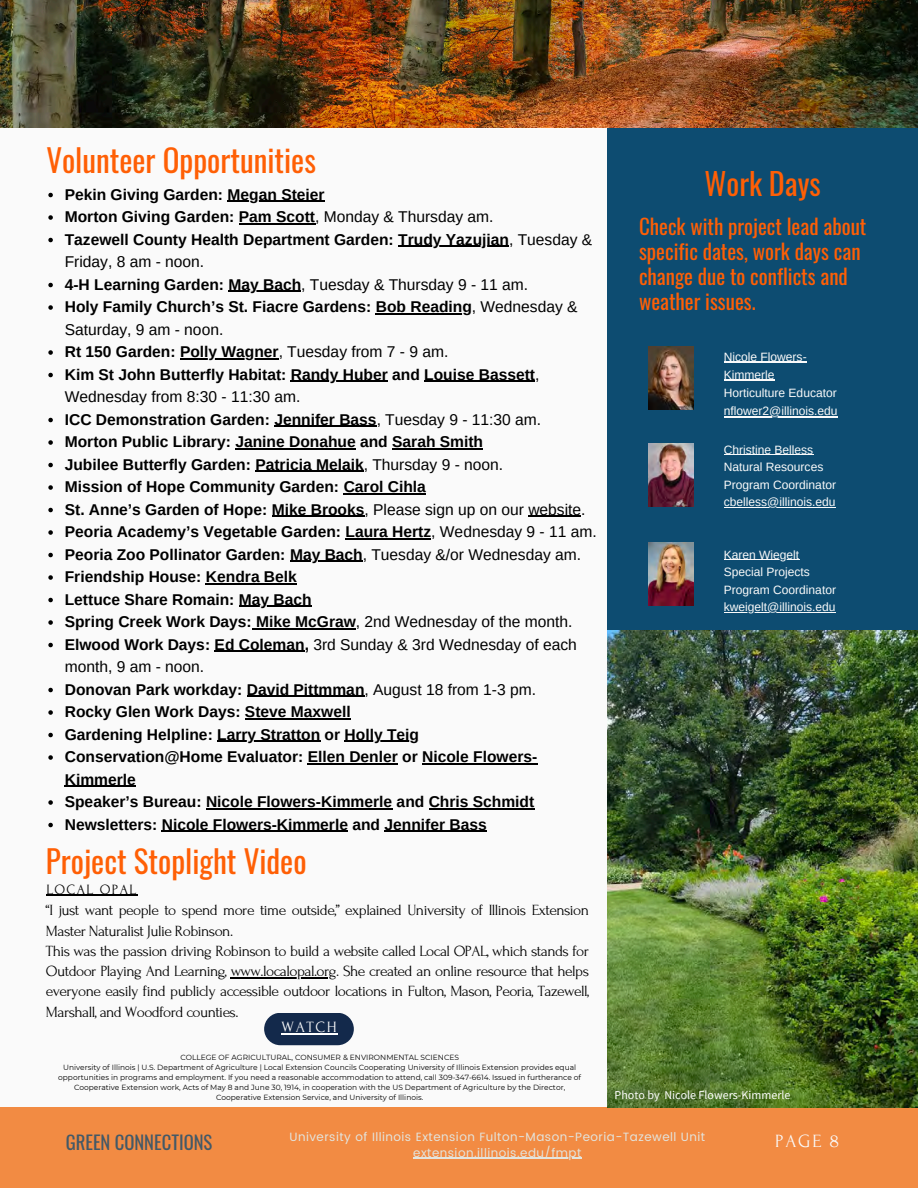
<style>
.page{position:relative;width:918px;height:1188px;background:#fafafa}
.page>*{position:absolute;margin:0;border:0;box-sizing:border-box;transform-origin:0 0}
.t1{font:31.2px "Oswald";color:#ff5f05}
.t2{font:30.15px "Oswald";color:#ff5f05}
.t3{font:21px/24.8px "Oswald";color:#ff5f05}
.t4{font:18.6px "Oswald";color:#435967}
.t5{font:18.6px "Forum";color:#fafafa}
.t6{font:700 15.6px/22.5px "Arimo";color:#000}
.t7{font:15.6px/20.2px "Forum";letter-spacing:-.035em;color:#000}
.t8{font:15.6px/22.5px "Arimo";color:#000}
.t9{font:15.6px "Forum";letter-spacing:.1em;color:#fff}
.t10{font:14.1px "Forum";letter-spacing:.1em;color:#000}
.t11{font:12px/17.5px "Arimo";color:#fafafa}
.t12{font:12px/16px "Poppins";letter-spacing:.04em;color:#e3e4dd;text-align:center}
.t13{font:12px "Source Sans Pro";color:#fff}
.t14{font:7.5px/10.1px "Montserrat";color:#000;text-align:center}
.s1{font-weight:400}
.s2{font-weight:700}
</style>
<div class="page">
<div style="left:607px;top:83px;width:311px;height:585px;background:#0d4c71"></div>
<div style="left:0;top:1107px;width:918px;height:81px;background:#f28b43"></div>
<img style="left:607px;top:631px;width:311px;height:477px">
<img style="left:0;top:0;width:918px;height:127px">
<hr style="left:231px;top:977px;width:105px;height:1px;background:#000">
<div style="left:264px;top:1013px;width:90px;height:32px;background:#13294b;border-radius:16px"></div>
<hr style="left:281px;top:1033px;width:57px;height:1px;background:#fff">
<img style="left:648px;top:443px;width:45px;height:63px">
<img style="left:648px;top:347px;width:45px;height:63px">
<img style="left:648px;top:542px;width:45px;height:63px">
<svg style="left:48px;top:193px;width:5px;height:4px"></svg>
<hr style="left:228px;top:201px;width:97px;height:1px;background:#000">
<svg style="left:48px;top:215px;width:5px;height:5px"></svg>
<hr style="left:239px;top:223px;width:76px;height:1px;background:#000">
<svg style="left:48px;top:238px;width:5px;height:4px"></svg>
<hr style="left:398px;top:246px;width:111px;height:1px;background:#000">
<svg style="left:48px;top:283px;width:5px;height:4px"></svg>
<hr style="left:229px;top:291px;width:72px;height:1px;background:#000">
<svg style="left:48px;top:305px;width:5px;height:5px"></svg>
<hr style="left:376px;top:313px;width:96px;height:1px;background:#000">
<svg style="left:48px;top:350px;width:5px;height:5px"></svg>
<hr style="left:180px;top:358px;width:99px;height:1px;background:#000">
<svg style="left:48px;top:373px;width:5px;height:4px"></svg>
<hr style="left:291px;top:381px;width:97px;height:1px;background:#000">
<hr style="left:424px;top:381px;width:111px;height:1px;background:#000">
<svg style="left:48px;top:418px;width:5px;height:4px"></svg>
<hr style="left:274px;top:426px;width:103px;height:1px;background:#000">
<svg style="left:48px;top:440px;width:5px;height:5px"></svg>
<hr style="left:235px;top:448px;width:121px;height:1px;background:#000">
<hr style="left:392px;top:448px;width:91px;height:1px;background:#000">
<svg style="left:48px;top:463px;width:5px;height:4px"></svg>
<hr style="left:255px;top:471px;width:109px;height:1px;background:#000">
<svg style="left:48px;top:485px;width:5px;height:5px"></svg>
<hr style="left:344px;top:493px;width:82px;height:1px;background:#000">
<svg style="left:48px;top:508px;width:5px;height:4px"></svg>
<hr style="left:272px;top:516px;width:93px;height:1px;background:#000">
<hr style="left:528px;top:516px;width:53px;height:1px;background:#000">
<svg style="left:48px;top:530px;width:5px;height:5px"></svg>
<hr style="left:346px;top:538px;width:85px;height:1px;background:#000">
<svg style="left:48px;top:553px;width:5px;height:4px"></svg>
<hr style="left:290px;top:561px;width:73px;height:1px;background:#000">
<svg style="left:48px;top:575px;width:5px;height:5px"></svg>
<hr style="left:206px;top:583px;width:91px;height:1px;background:#000">
<svg style="left:48px;top:598px;width:5px;height:4px"></svg>
<hr style="left:239px;top:606px;width:73px;height:1px;background:#000">
<svg style="left:48px;top:620px;width:5px;height:5px"></svg>
<hr style="left:252px;top:628px;width:104px;height:1px;background:#000">
<svg style="left:48px;top:643px;width:5px;height:4px"></svg>
<hr style="left:215px;top:651px;width:90px;height:1px;background:#000">
<svg style="left:48px;top:688px;width:5px;height:4px"></svg>
<hr style="left:247px;top:696px;width:118px;height:1px;background:#000">
<svg style="left:48px;top:710px;width:5px;height:5px"></svg>
<hr style="left:245px;top:718px;width:106px;height:1px;background:#000">
<svg style="left:48px;top:733px;width:5px;height:4px"></svg>
<hr style="left:217px;top:741px;width:103px;height:1px;background:#000">
<hr style="left:345px;top:741px;width:74px;height:1px;background:#000">
<svg style="left:48px;top:755px;width:5px;height:5px"></svg>
<hr style="left:308px;top:763px;width:90px;height:1px;background:#000">
<hr style="left:422px;top:763px;width:115px;height:1px;background:#000">
<hr style="left:65px;top:786px;width:71px;height:1px;background:#000">
<svg style="left:48px;top:800px;width:5px;height:5px"></svg>
<hr style="left:206px;top:808px;width:186px;height:1px;background:#000">
<hr style="left:429px;top:808px;width:105px;height:1px;background:#000">
<svg style="left:48px;top:823px;width:5px;height:4px"></svg>
<hr style="left:162px;top:831px;width:186px;height:1px;background:#000">
<hr style="left:385px;top:831px;width:102px;height:1px;background:#000">
<hr style="left:46px;top:895px;width:92px;height:1px;background:#000">
<hr style="left:724px;top:362px;width:83px;height:1px;background:#fafafa">
<hr style="left:724px;top:380px;width:51px;height:1px;background:#fafafa">
<hr style="left:724px;top:416px;width:114px;height:1px;background:#fafafa">
<hr style="left:724px;top:454px;width:89px;height:1px;background:#fafafa">
<hr style="left:724px;top:507px;width:112px;height:1px;background:#fafafa">
<hr style="left:724px;top:559px;width:75px;height:1px;background:#fafafa">
<hr style="left:724px;top:612px;width:112px;height:1px;background:#fafafa">
<hr style="left:413px;top:1158px;width:169px;height:1px;background:#e3e4dd">
<h1 class="t1" style="left:46px;top:136px;width:271px">Volunteer Opportunities</h1>
<p class="t6" style="left:65px;top:183px;width:261px">Pekin Giving Garden: Megan Steier</p>
<h6 class="t6" style="left:65px;top:205px;width:430px">Morton Giving Garden: Pam Scott<span class="s1">, Monday &amp; Thursday am.</span></h6>
<h1 class="t6" style="left:65px;top:228px;width:529px">Tazewell County Health Department Garden: Trudy Yazujian<span class="s1">, Tuesday &amp;</span></h1>
<p class="t8" style="left:65px;top:250px;width:465px">Friday, 8 am - noon.<br><span class="s2">4-H Learning Garden: May Bach</span>, Tuesday &amp; Thursday 9 - 11 am.</p>
<p class="t6" style="left:65px;top:295px;width:514px">Holy Family Church’s St. Fiacre Gardens: Bob Reading<span class="s1">, Wednesday &amp;</span></p>
<p class="t8" style="left:65px;top:318px;width:385px">Saturday, 9 am - noon.<br><span class="s2">Rt 150 Garden: Polly Wagner</span>, Tuesday from 7 - 9 am.</p>
<p class="t6" style="left:65px;top:363px;width:476px">Kim St John Butterfly Habitat: Randy Huber and Louise Bassett<span class="s1">,</span></p>
<p class="t8" style="left:65px;top:385px;width:478px">Wednesday from 8:30 - 11:30 am.<br><span class="s2">ICC Demonstration Garden: Jennifer Bass</span>, Tuesday 9 - 11:30 am.</p>
<p class="t6" style="left:65px;top:430px;width:420px">Morton Public Library: Janine Donahue and Sarah Smith</p>
<p class="t6" style="left:65px;top:453px;width:440px">Jubilee Butterfly Garden: Patricia Melaik<span class="s1">, Thursday 9 - noon.</span></p>
<p class="t6" style="left:65px;top:475px;width:363px">Mission of Hope Community Garden: Carol Cihla</p>
<p class="t6" style="left:65px;top:498px;width:522px">St. Anne’s Garden of Hope: Mike Brooks<span class="s1">, Please sign up on our website.</span></p>
<p class="t6" style="left:65px;top:520px;width:534px">Peoria Academy’s Vegetable Garden: Laura Hertz<span class="s1">, Wednesday 9 - 11 am.</span></p>
<p class="t6" style="left:65px;top:543px;width:518px">Peoria Zoo Pollinator Garden: May Bach<span class="s1">, Tuesday &amp;/or Wednesday am.</span></p>
<p class="t6" style="left:65px;top:565px;width:234px">Friendship House: Kendra Belk</p>
<p class="t6" style="left:65px;top:588px;width:248px">Lettuce Share Romain: May Bach</p>
<p class="t6" style="left:65px;top:610px;width:509px">Spring Creek Work Days: Mike McGraw<span class="s1">, 2nd Wednesday of the month.</span></p>
<p class="t8" style="left:65px;top:633px;width:514px"><span class="s2">Elwood Work Days: Ed Coleman,</span> 3rd Sunday &amp; 3rd Wednesday of each</p>
<p class="t8" style="left:65px;top:655px;width:473px">month, 9 am - noon.<br><span class="s2">Donovan Park workday: David Pittmman</span>, August 18 from 1-3 pm.</p>
<p class="t6" style="left:65px;top:700px;width:287px">Rocky Glen Work Days: Steve Maxwell</p>
<p class="t6" style="left:65px;top:723px;width:356px">Gardening Helpline: Larry Stratton or Holly Teig</p>
<p class="t6" style="left:65px;top:745px;width:474px">Conservation@Home Evaluator: Ellen Denler or Nicole Flowers-</p>
<p class="t6" style="left:65px;top:768px;width:471px">Kimmerle<br>Speaker’s Bureau: Nicole Flowers-Kimmerle and Chris Schmidt</p>
<p class="t6" style="left:65px;top:813px;width:424px">Newsletters: Nicole Flowers-Kimmerle and Jennifer Bass</p>
<h4 class="t1" style="left:46px;top:837px;width:262px">Project Stoplight Video</h4>
<p class="t10" style="left:46px;top:882px;width:91px">LOCAL OPAL</p>
<h1 class="t7" style="left:46px;top:901px;width:545px">“I just want people to spend more time outside,” explained University of Illinois Extension Master Naturalist Julie Robinson.<br>This was the passion driving Robinson to build a website called Local OPAL, which stands for Outdoor Playing And Learning, www.localopal.org. She created an online resource that helps</h1>
<h3 class="t7" style="left:46px;top:982px;width:545px">everyone easily find publicly accessible outdoor locations in Fulton, Mason, Peoria, Tazewell,<br>Marshall, and Woodford counties.</h3>
<p class="t9" style="left:281px;top:1019px;width:56px">WATCH</p>
<p class="t14" style="left:180px;top:1052px;width:280px">COLLEGE OF AGRICULTURAL, CONSUMER &amp; ENVIRONMENTAL SCIENCES</p>
<h2 class="t14" style="left:58px;top:1062px;width:525px">University of Illinois | U.S. Department of Agriculture | Local Extension Councils Cooperating University of Illinois Extension provides equal opportunities in programs and employment. If you need a reasonable accommodation to attend, call 309-347-6614. Issued in furtherance of Cooperative Extension work, Acts of May 8 and June 30, 1914, in cooperation with the US Department of Agriculture by the Director, Cooperative Extension Service, and University of Illinois.</h2>
<h5 class="t2" style="left:705px;top:160px;width:118px">Work Days</h5>
<h4 class="t3" style="left:639px;top:213px;width:229px">Check with project lead about specific dates, work days can change due to conflicts and weather issues.</h4>
<h2 class="t11" style="left:724px;top:348px;width:115px;line-height:18px">Nicole Flowers-<br>Kimmerle<br>Horticulture Educator</h2>
<h6 class="t11" style="left:724px;top:402px;width:115px">nflower2@illinois.edu</h6>
<p class="t11" style="left:724px;top:441px;width:114px">Christine Belless<br>Natural Resources<br>Program Coordinator cbelless@illinois.edu</p>
<p class="t11" style="left:724px;top:546px;width:114px">Karen Wiegelt<br>Special Projects<br>Program Coordinator kweigelt@illinois.edu</p>
<p class="t13" style="left:615px;top:1087px;width:177px">Photo by Nicole Flowers-Kimmerle</p>
<p class="t12" style="left:290px;top:1129px;width:417px">University of Illinois Extension Fulton-Mason-Peoria-Tazewell Unit extension.illinois.edu/fmpt</p>
<p class="t4" style="left:66px;top:1128px;width:148px">GREEN CONNECTIONS</p>
<h6 class="t5" style="left:775px;top:1131px;width:66px">PAGE 8</h6>
</div>
